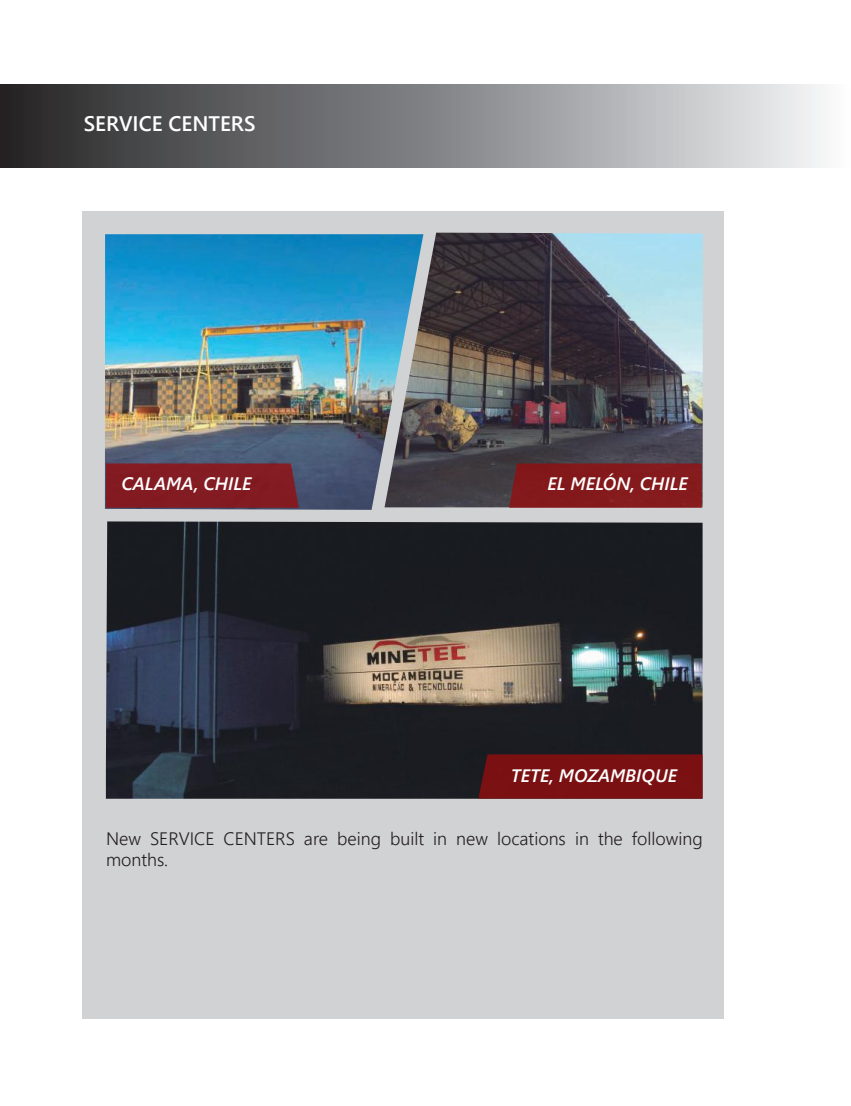
<style>
.page{position:relative;width:851px;height:1106px;background:#fff}
.page>*{position:absolute;margin:0;border:0;box-sizing:border-box;transform-origin:0 0}
.t1{font:600 21px "Segoe UI";color:#fff}
.t2{font:300 18px/21.6px "Segoe UI";color:#241f1f}
.t3{font:italic 600 18px "Segoe UI";color:#fff}
</style>
<div class="page">
<div style="left:82px;top:211px;width:641px;height:807px;background:#d1d2d4"></div>
<img style="left:423px;top:233px;width:279px;height:274px">
<img style="left:105px;top:234px;width:318px;height:276px">
<img style="left:106px;top:521px;width:596px;height:277px">
<div style="left:0;top:84px;width:850px;height:84px;background:linear-gradient(to right,#202022,#f1f2f5)"></div>
<svg style="left:509px;top:463px;width:192px;height:45px;background:#821b1e"></svg>
<div style="left:106px;top:463px;width:193px;height:45px;background:#831b22"></div>
<div style="left:478px;top:754px;width:224px;height:44px;background:#7b1012"></div>
<p class="t1" style="left:84px;top:106px;width:173px">SERVICE CENTERS</p>
<p class="t3" style="left:121px;top:469px;width:132px">CALAMA, CHILE</p>
<p class="t3" style="left:547px;top:469px;width:142px">EL MELÓN, CHILE</p>
<p class="t3" style="left:511px;top:761px;width:168px">TETE, MOZAMBIQUE</p>
<p class="t2" style="left:106px;top:827px;width:598px">New SERVICE CENTERS are being built in new locations in the following months.</p>
</div>
